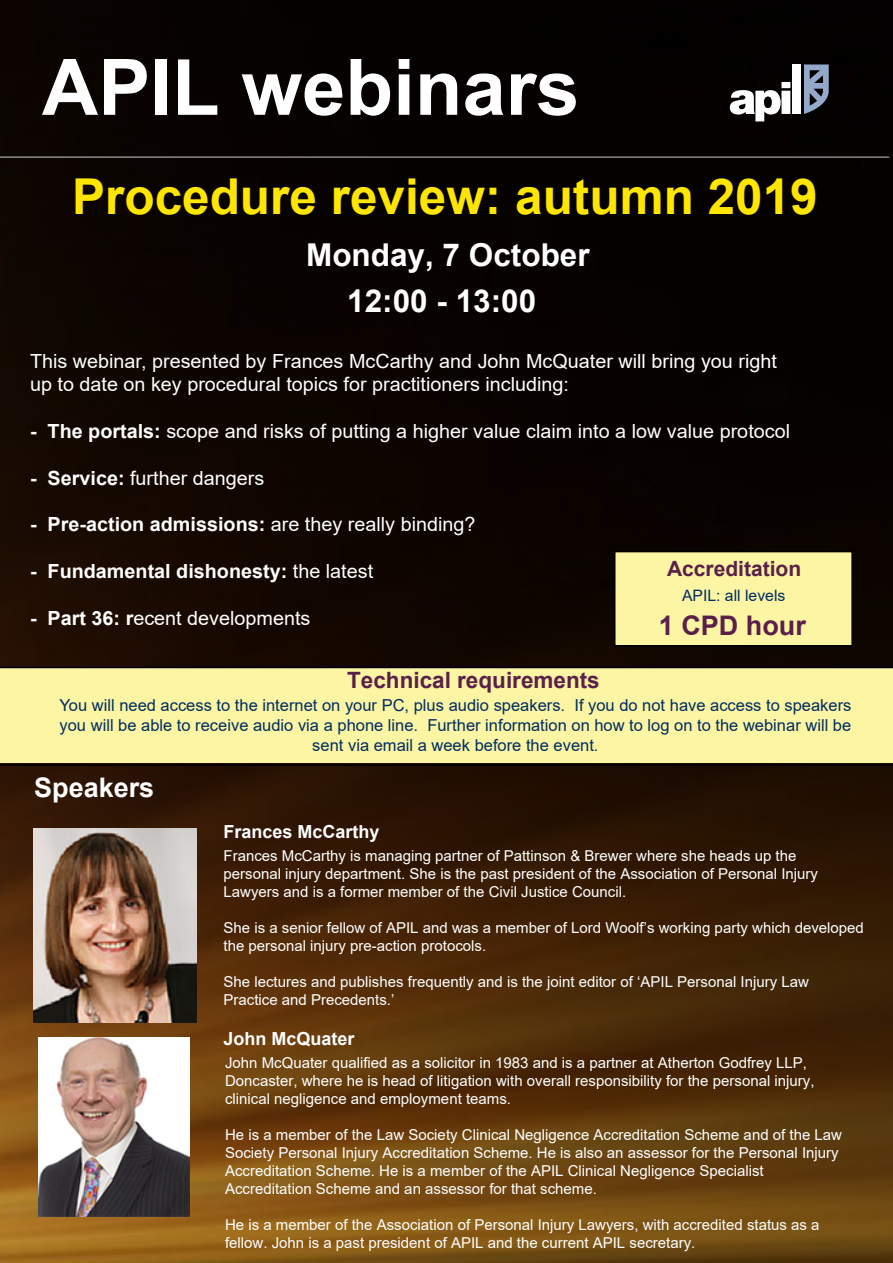
<style>
.page{position:relative;width:893px;height:1263px;background:#fff}
.page>*{position:absolute;margin:0;border:0;box-sizing:border-box;transform-origin:0 0}
.t1{font:700 78px "Arial";color:#fff}
.t2{font:700 49.5px "Arial";color:#ffe600}
.t3{font:700 31.5px/45.8px "Arial";color:#fff;text-align:center}
.t4{font:700 27px "Arial";color:#5a2049}
.t5{font:700 27px "Arial";color:#fff}
.t6{font:700 22.5px "Arial";color:#5a2049}
.t7{font:700 21px "Arial";color:#5a2049}
.t8{font:19.5px/23.4px "Arial";color:#fff}
.t9{font:700 19.5px "Arial";color:#fff}
.t10{font:700 18px "Arial";color:#fff}
.t11{font:16.5px/19.8px "Arial";color:#002d62;text-align:center}
.t12{font:15.75px "Arial";color:#002d62}
.t13{font:15px/18px "Arial";color:#fff}
.s1{font-weight:700}
.s2{font-weight:400}
</style>
<div class="page">
<img style="left:0;top:0;width:893px;height:1263px">
<div style="left:0;top:667px;width:893px;height:99px;background:#fcf5a3"></div>
<div style="left:614px;top:551px;width:239px;height:95px;background:#fcf5a3;border:2px solid #000"></div>
<svg style="left:0;top:157px;width:890px;height:1px"></svg>
<svg style="left:804px;top:64px;width:25px;height:50px"></svg>
<svg style="left:730px;top:82px;width:60px;height:39px"></svg>
<div style="left:792px;top:64px;width:9px;height:50px;background:#fff"></div>
<img style="left:33px;top:828px;width:164px;height:195px">
<img style="left:39px;top:1037px;width:150px;height:179px">
<h1 class="t1" style="left:42px;top:32px;width:539px">APIL webinars</h1>
<h2 class="t2" style="left:72px;top:162px;width:747px">Procedure review: autumn 2019</h2>
<h3 class="t3" style="left:306px;top:233px;width:285px">Monday, 7 October<br>12:00 - 13:00</h3>
<h3 class="t8" style="left:30px;top:349px;width:748px">This webinar, presented by Frances McCarthy and John McQuater will bring you right up to date on key procedural topics for practitioners including:</h3>
<h3 class="t8" style="left:30px;top:419px;width:761px"><span class="s1">- The portals:</span> scope and risks of putting a higher value claim into a low value protocol</h3>
<h3 class="t8" style="left:30px;top:466px;width:236px"><span class="s1">- Service:</span> further dangers</h3>
<h3 class="t9" style="left:30px;top:511px;width:447px">- Pre-action admissions: <span class="s2">are they really binding?</span></h3>
<h3 class="t9" style="left:30px;top:558px;width:345px">- Fundamental dishonesty: <span class="s2">the latest</span></h3>
<h3 class="t8" style="left:30px;top:606px;width:282px"><span class="s1">- Part 36: r</span>ecent developments</h3>
<h3 class="t7" style="left:667px;top:553px;width:136px">Accreditation</h3>
<p class="t12" style="left:682px;top:585px;width:105px">APIL: all levels</p>
<h3 class="t4" style="left:659px;top:607px;width:149px">1 CPD hour</h3>
<h3 class="t6" style="left:347px;top:664px;width:254px">Technical requirements</h3>
<p class="t11" style="left:59px;top:695px;width:793px">You will need access to the internet on your PC, plus audio speakers. If you do not have access to speakers you will be able to receive audio via a phone line. Further information on how to log on to the webinar will be sent via email a week before the event.</p>
<h3 class="t5" style="left:34px;top:769px;width:122px">Speakers</h3>
<p class="t10" style="left:224px;top:819px;width:158px">Frances McCarthy</p>
<p class="t13" style="left:224px;top:847px;width:596px">Frances McCarthy is managing partner of Pattinson &amp; Brewer where she heads up the personal injury department. She is the past president of the Association of Personal Injury<br>Lawyers and is a former member of the Civil Justice Council.</p>
<p class="t13" style="left:224px;top:919px;width:642px">She is a senior fellow of APIL and was a member of Lord Woolf’s working party which developed the personal injury pre-action protocols.</p>
<p class="t13" style="left:224px;top:973px;width:587px">She lectures and publishes frequently and is the joint editor of ‘APIL Personal Injury Law<br>Practice and Precedents.’</p>
<p class="t10" style="left:224px;top:1026px;width:133px">John McQuater</p>
<p class="t13" style="left:225px;top:1054px;width:591px">John McQuater qualified as a solicitor in 1983 and is a partner at Atherton Godfrey LLP,<br>Doncaster, where he is head of litigation with overall responsibility for the personal injury, clinical negligence and employment teams.</p>
<p class="t13" style="left:225px;top:1126px;width:618px">He is a member of the Law Society Clinical Negligence Accreditation Scheme and of the Law Society Personal Injury Accreditation Scheme. He is also an assessor for the Personal Injury Accreditation Scheme. He is a member of the APIL Clinical Negligence Specialist Accreditation Scheme and an assessor for that scheme.</p>
<p class="t13" style="left:225px;top:1216px;width:596px">He is a member of the Association of Personal Injury Lawyers, with accredited status as a fellow. John is a past president of APIL and the current APIL secretary.</p>
</div>
